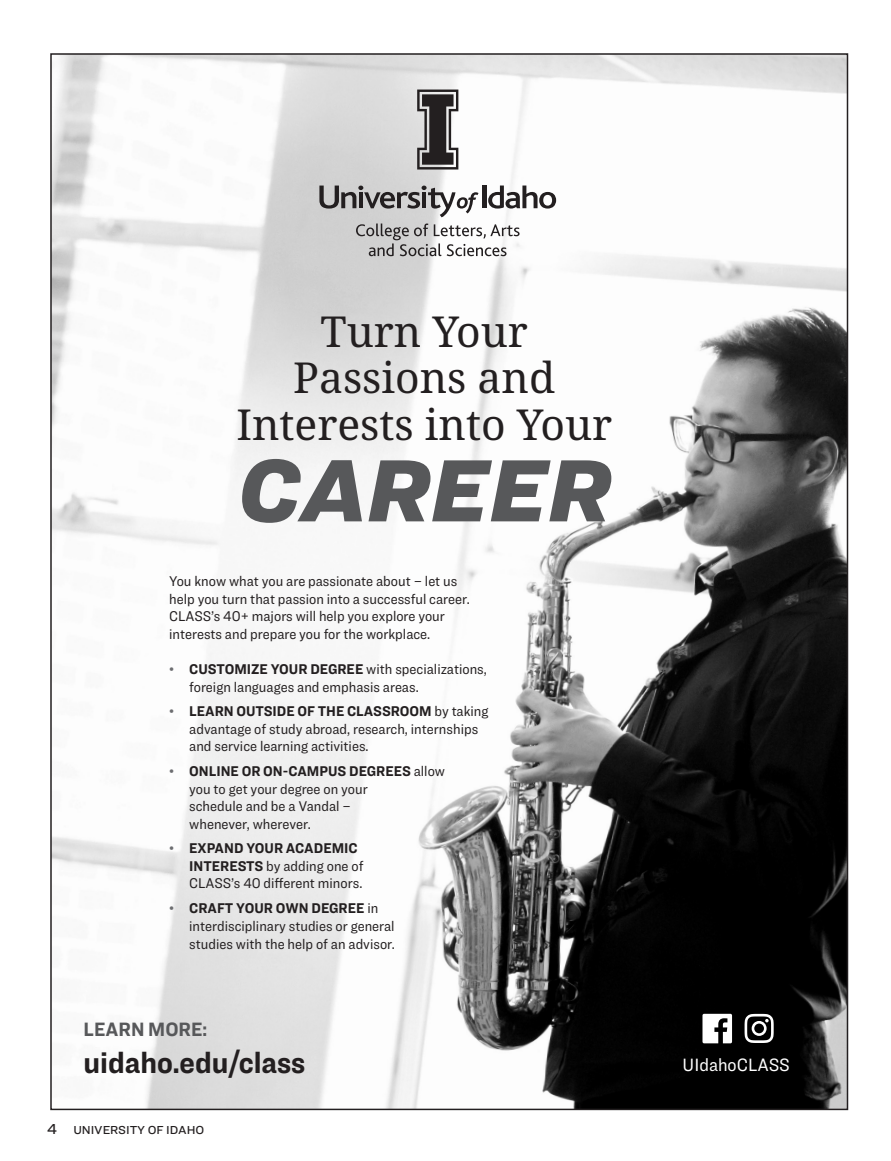
<style>
.page{position:relative;width:891px;height:1161px;background:#fff}
.page>*{position:absolute;margin:0;border:0;box-sizing:border-box;transform-origin:0 0}
.t1{font:italic 900 91.5px "Ringside";color:#57585a}
.t2{font:42.6px/46.5px "Noto Serif";color:#231f20;text-align:center}
.t3{font:700 30.75px "Ringside Narrow";color:#231f20}
.t4{font:700 20.1px "Ringside Narrow";color:#57585a}
.t5{font:18.45px "Ringside Narrow";color:#fff}
.t6{font:14.7px/17.5px "Ringside Narrow";color:#231f20}
.t7{font:500 12px "Ringside";letter-spacing:-.005em;color:#231f20}
.s1{color:#6c6d70}
.s2{font-weight:700}
.s3{font-size:15px}
</style>
<div class="page">
<img style="left:53px;top:56px;width:792px;height:1051px">
<svg style="left:703px;top:1014px;width:29px;height:29px"></svg>
<svg style="left:745px;top:1014px;width:29px;height:29px"></svg>
<svg style="left:417px;top:90px;width:41px;height:80px;background:#686566"></svg>
<hr style="left:482px;top:186px;width:4px;height:22px;background:#231f20">
<svg style="left:319px;top:186px;width:160px;height:31px"></svg>
<svg style="left:488px;top:186px;width:68px;height:23px"></svg>
<svg style="left:356px;top:224px;width:164px;height:32px"></svg>
<p class="t2" style="left:236px;top:310px;width:377px">Turn Your<br>Passions and<br>Interests into Your</p>
<p class="t1" style="left:237px;top:421px;width:375px">CAREER</p>
<p class="t6" style="left:169px;top:572px;width:302px">You know what you are passionate about – let us help you turn that passion into a successful career.<br>CLASS’s 40+ majors will help you explore your interests and prepare you for the workplace.</p>
<p class="t6" style="left:189px;top:660px;width:299px;text-indent:-20px"><span class="s1">•</span> <span class="s2">CUSTOMIZE YOUR DEGREE</span> with specializations, foreign languages and emphasis areas.</p>
<p class="t6" style="left:189px;top:702px;width:301px;text-indent:-20px"><span class="s1">•</span> <span class="s2">LEARN OUTSIDE OF THE CLASSROOM</span> by taking advantage of study abroad, research, internships and service learning activities.</p>
<p class="t6" style="left:189px;top:762px;width:257px;text-indent:-20px"><span class="s1">•</span> <span class="s2">ONLINE OR ON-CAMPUS DEGREES</span> allow you to get your degree on your<br>schedule and be a Vandal –<br>whenever, wherever.</p>
<p class="t6" style="left:189px;top:839px;width:176px;text-indent:-20px"><span class="s1">•</span> <span class="s2">EXPAND YOUR ACADEMIC<br>INTERESTS</span> by adding one of<br>CLASS’s 40 different minors.</p>
<p class="t6" style="left:189px;top:899px;width:207px;line-height:18px;text-indent:-20px"><span class="s1">•</span> <span class="s2">CRAFT YOUR OWN DEGREE</span> in interdisciplinary studies or general studies with the help of an advisor.</p>
<p class="t4" style="left:84px;top:1015px;width:125px">LEARN MORE:</p>
<p class="t3" style="left:84px;top:1040px;width:223px">uidaho.edu/class</p>
<p class="t5" style="left:683px;top:1052px;width:109px">UIdahoCLASS</p>
<p class="t7" style="left:47px;top:1121px;width:159px"><span class="s3">4</span> UNIVERSITY OF IDAHO</p>
</div>
